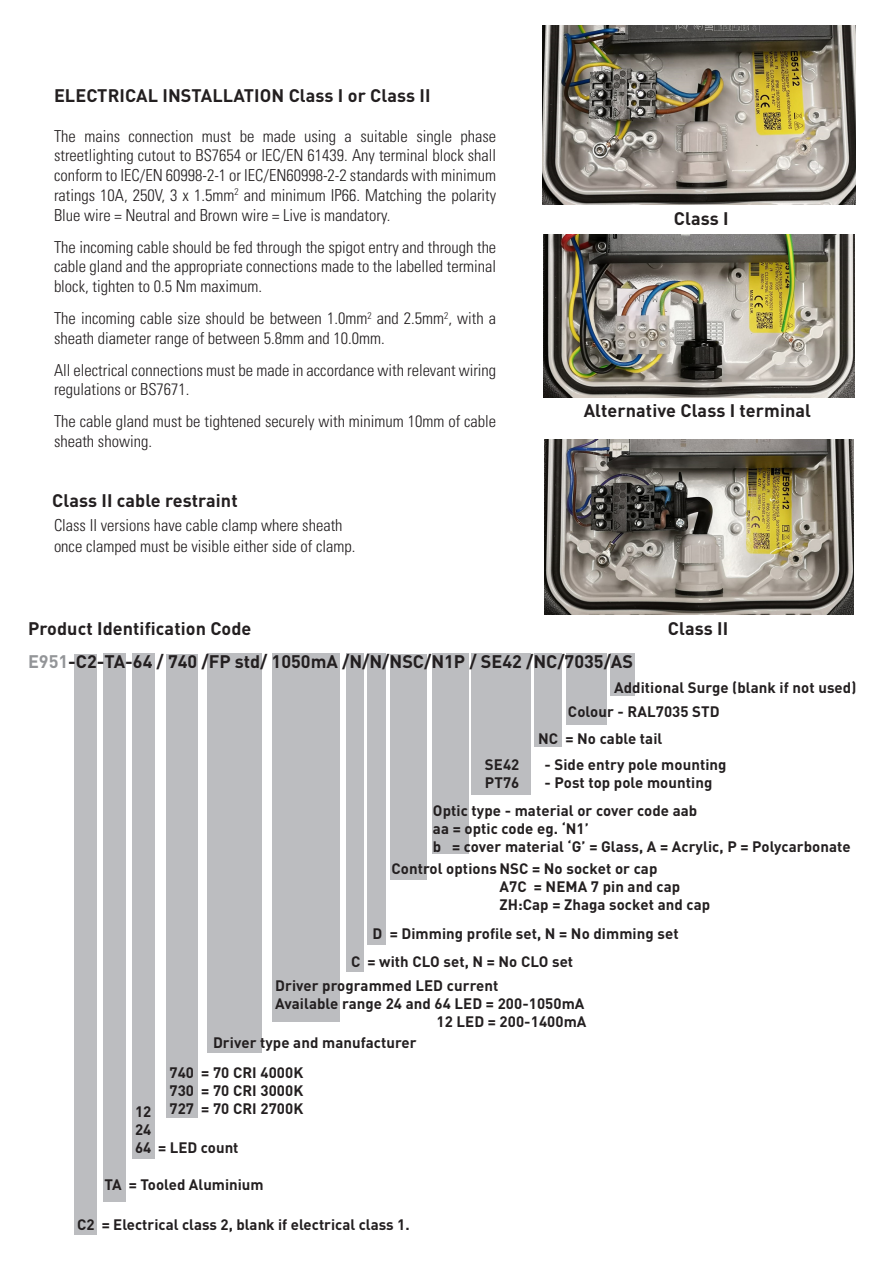
<style>
.page{position:relative;width:893px;height:1263px;background:#fff}
.page>*{position:absolute;margin:0;border:0;box-sizing:border-box;transform-origin:0 0}
.t1{font:700 18px "DIN";letter-spacing:.005em;color:#231f20}
.t2{font:300 condensed 16.5px/19.8px "Univers LT Std";color:#231f20}
.Other_Info{font:700 15px "DIN";letter-spacing:.005em;color:#231f20}
.s1{color:#939598}
</style>
<div class="page">
<div style="left:610px;top:653px;width:25px;height:43px;background:#bcbdc0"></div>
<div style="left:74px;top:654px;width:23px;height:581px;background:#bcbdc0"></div>
<div style="left:535px;top:653px;width:27px;height:94px;background:#bcbdc0"></div>
<div style="left:367px;top:653px;width:18px;height:291px;background:#bcbdc0"></div>
<div style="left:132px;top:653px;width:23px;height:506px;background:#bcbdc0"></div>
<div style="left:272px;top:653px;width:67px;height:369px;background:#bcbdc0"></div>
<div style="left:390px;top:654px;width:36px;height:225px;background:#bcbdc0"></div>
<div style="left:346px;top:653px;width:17px;height:319px;background:#bcbdc0"></div>
<div style="left:471px;top:653px;width:60px;height:141px;background:#bcbdc0"></div>
<div style="left:167px;top:654px;width:31px;height:464px;background:#bcbdc0"></div>
<div style="left:104px;top:653px;width:22px;height:549px;background:#bcbdc0"></div>
<div style="left:207px;top:653px;width:54px;height:400px;background:#bcbdc0"></div>
<div style="left:432px;top:653px;width:36px;height:200px;background:#bcbdc0"></div>
<div style="left:566px;top:653px;width:40px;height:72px;background:#bcbdc0"></div>
<img style="left:543px;top:26px;width:313px;height:179px">
<img style="left:544px;top:440px;width:310px;height:174px">
<img style="left:543px;top:234px;width:311px;height:163px">
<p class="t1" style="left:54px;top:84px;width:378px">ELECTRICAL INSTALLATION Class I or Class II</p>
<p class="t2" style="left:54px;top:126px;width:444px;text-align:justify">The mains connection must be made using a suitable single phase streetlighting cutout to BS7654 or IEC/EN 61439. Any terminal block shall conform to IEC/EN 60998-2-1 or IEC/EN60998-2-2 standards with minimum ratings 10A, 250V, 3 x 1.5mm<sup>2</sup> and minimum IP66. Matching the polarity Blue wire = Neutral and Brown wire = Live is mandatory.</p>
<p class="t2" style="left:54px;top:237px;width:444px;text-align:justify">The incoming cable should be fed through the spigot entry and through the cable gland and the appropriate connections made to the labelled terminal block, tighten to 0.5 Nm maximum.</p>
<p class="t2" style="left:54px;top:308px;width:444px">The incoming cable size should be between 1.0mm<sup>2</sup> and 2.5mm<sup>2</sup>, with a sheath diameter range of between 5.8mm and 10.0mm.</p>
<p class="t2" style="left:54px;top:360px;width:444px">All electrical connections must be made in accordance with relevant wiring regulations or BS7671.</p>
<p class="t2" style="left:54px;top:411px;width:444px">The cable gland must be tightened securely with minimum 10mm of cable sheath showing.</p>
<p class="t1" style="left:52px;top:489px;width:187px">Class II cable restraint</p>
<p class="t2" style="left:54px;top:515px;width:290px">Class II versions have cable clamp where sheath</p>
<p class="t2" style="left:54px;top:536px;width:303px">once clamped must be visible either side of clamp.</p>
<p class="t1" style="left:674px;top:207px;width:56px">Class I</p>
<p class="t1" style="left:584px;top:399px;width:229px">Alternative Class I terminal</p>
<p class="t1" style="left:28px;top:617px;width:225px">Product Identification Code</p>
<p class="t1" style="left:28px;top:650px;width:606px"><span class="s1">E951</span>-C2-TA-64 / 740 /FP std/ 1050mA /N/N/NSC/N1P / SE42 /NC/7035/AS</p>
<p class="t1" style="left:668px;top:616px;width:62px">Class II</p>
<p class="Other_Info" style="left:614px;top:678px;width:244px">Additional Surge (blank if not used)</p>
<p class="Other_Info" style="left:568px;top:701px;width:153px">Colour - RAL7035 STD</p>
<p class="Other_Info" style="left:538px;top:728px;width:126px">NC = No cable tail</p>
<p class="Other_Info" style="left:485px;top:755px;width:36px">SE42</p>
<p class="Other_Info" style="left:544px;top:755px;width:184px">- Side entry pole mounting</p>
<p class="Other_Info" style="left:485px;top:773px;width:36px">PT76</p>
<p class="Other_Info" style="left:544px;top:773px;width:169px">- Post top pole mounting</p>
<p class="Other_Info" style="left:433px;top:800px;width:266px">Optic type - material or cover code aab</p>
<p class="Other_Info" style="left:433px;top:818px;width:157px">aa = optic code eg. ‘N1’</p>
<p class="Other_Info" style="left:433px;top:836px;width:419px">b = cover material ‘G’ = Glass, A = Acrylic, P = Polycarbonate</p>
<p class="Other_Info" style="left:391px;top:859px;width:267px">Control options NSC = No socket or cap</p>
<p class="Other_Info" style="left:499px;top:877px;width:182px">A7C = NEMA 7 pin and cap</p>
<p class="Other_Info" style="left:499px;top:895px;width:212px">ZH:Cap = Zhaga socket and cap</p>
<p class="Other_Info" style="left:373px;top:923px;width:307px">D = Dimming profile set, N = No dimming set</p>
<p class="Other_Info" style="left:351px;top:952px;width:224px">C = with CLO set, N = No CLO set</p>
<p class="Other_Info" style="left:275px;top:976px;width:225px">Driver programmed LED current</p>
<p class="Other_Info" style="left:275px;top:994px;width:311px">Available range 24 and 64 LED = 200-1050mA</p>
<p class="Other_Info" style="left:436px;top:1012px;width:151px">12 LED = 200-1400mA</p>
<p class="Other_Info" style="left:213px;top:1033px;width:205px">Driver type and manufacturer</p>
<p class="Other_Info" style="left:170px;top:1062px;width:135px">740 = 70 CRI 4000K</p>
<p class="Other_Info" style="left:170px;top:1080px;width:135px">730 = 70 CRI 3000K</p>
<p class="Other_Info" style="left:170px;top:1098px;width:135px">727 = 70 CRI 2700K</p>
<p class="Other_Info" style="left:135px;top:1102px;width:18px">12</p>
<p class="Other_Info" style="left:135px;top:1120px;width:18px">24</p>
<p class="Other_Info" style="left:135px;top:1138px;width:105px">64 = LED count</p>
<p class="Other_Info" style="left:105px;top:1175px;width:161px">TA = Tooled Aluminium</p>
<p class="Other_Info" style="left:77px;top:1215px;width:334px">C2 = Electrical class 2, blank if electrical class 1.</p>
</div>
